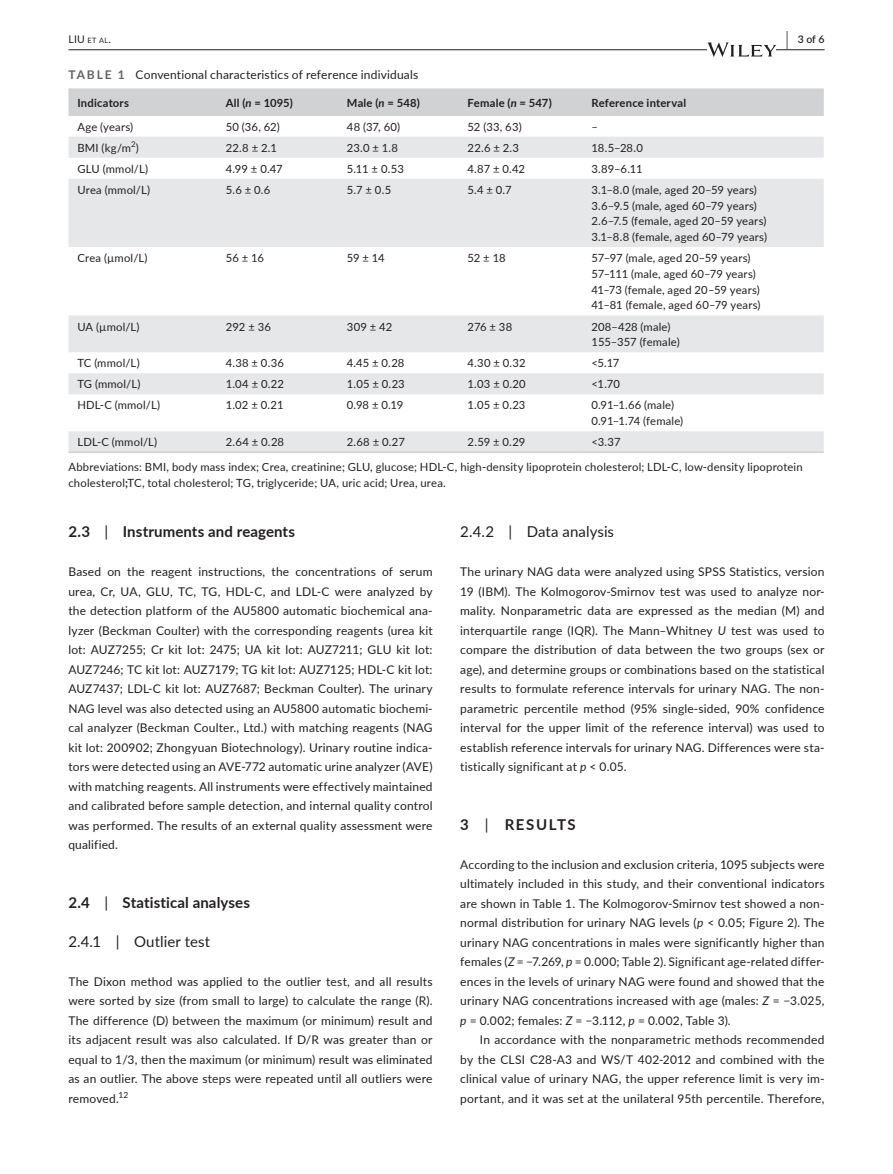
<style>
.page{position:relative;width:893px;height:1174px;background:#fff}
.page>*{position:absolute;margin:0;border:0;box-sizing:border-box;transform-origin:0 0}
.t1{font:700 15px "Lato";letter-spacing:.01em;color:#231f20}
.t2{font:15px "Lato";letter-spacing:.005em;color:#231f20}
.t3{font:700 15px "Lato";letter-spacing:.105em;color:#231f20}
.t4{font:12px/19.5px "Lato";letter-spacing:.015em;color:#231f20;text-align:justify}
.t5{font:11.25px/15.8px "Lato";letter-spacing:.015em;color:#231f20}
.t6{font:700 11.25px "Lato";letter-spacing:.02em;color:#231f20}
.t7{font:10.5px "Lato";color:#231f20}
.t8{font:600 10.5px "Lato";color:#231f20}
.t9{font:7.8px "Lato";color:#231f20}
.s1{font-size:7.35px}
.s2{font-size:19.5px}
.s3{font-weight:700;color:#636366}
.s4{font-style:italic}
.s5{font-weight:700}
.s6{font-weight:400}
</style>
<div class="page">
<hr style="left:68px;top:49px;width:756px;height:1px;background:#231f20">
<svg style="left:707px;top:42px;width:69px;height:15px"></svg>
<div style="left:68px;top:88px;width:756px;height:28px;background:#d1d2d4"></div>
<svg style="left:68px;top:137px;width:756px;height:314px;fill:#e6e7e9"></svg>
<hr style="left:68px;top:451px;width:149px;height:2px;background:#d1d2d4">
<hr style="left:217px;top:451px;width:121px;height:2px;background:#d1d2d4">
<hr style="left:338px;top:451px;width:121px;height:2px;background:#d1d2d4">
<hr style="left:459px;top:451px;width:123px;height:2px;background:#d1d2d4">
<hr style="left:582px;top:451px;width:242px;height:2px;background:#d1d2d4">
<p class="t7" style="left:68px;top:31px;width:44px">LIU <span class="s1">et al</span>.</p>
<p class="t8" style="left:786px;top:31px;width:40px"><span class="s2">|</span> 3 of 6</p>
<p class="t4" style="left:68px;top:64px;width:351px"><span class="s3">TABLE 1</span> Conventional characteristics of reference individuals</p>
<p class="t6" style="left:77px;top:94px;width:53px">Indicators</p>
<p class="t6" style="left:226px;top:94px;width:69px">All (<span class="s4">n</span> = 1095)</p>
<p class="t6" style="left:347px;top:94px;width:75px">Male (<span class="s4">n</span> = 548)</p>
<p class="t6" style="left:468px;top:94px;width:86px">Female (<span class="s4">n</span> = 547)</p>
<p class="t6" style="left:591px;top:94px;width:96px">Reference interval</p>
<p class="t5" style="left:77px;top:118px;width:57px">Age (years)</p>
<p class="t5" style="left:226px;top:118px;width:56px">50 (36, 62)</p>
<p class="t5" style="left:347px;top:118px;width:55px">48 (37, 60)</p>
<p class="t5" style="left:468px;top:118px;width:56px">52 (33, 63)</p>
<p class="t5" style="left:591px;top:118px;width:8px">–</p>
<p class="t5" style="left:77px;top:139px;width:63px">BMI (kg/m )</p>
<p class="t9" style="left:131px;top:138px;width:6px">2</p>
<p class="t5" style="left:226px;top:139px;width:53px">22.8 ± 2.1</p>
<p class="t5" style="left:347px;top:139px;width:53px">23.0 ± 1.8</p>
<p class="t5" style="left:468px;top:139px;width:53px">22.6 ± 2.3</p>
<p class="t5" style="left:591px;top:139px;width:53px">18.5–28.0</p>
<p class="t5" style="left:77px;top:160px;width:72px">GLU (mmol/L)</p>
<p class="t5" style="left:226px;top:160px;width:58px">4.99 ± 0.47</p>
<p class="t5" style="left:347px;top:160px;width:59px">5.11 ± 0.53</p>
<p class="t5" style="left:468px;top:160px;width:59px">4.87 ± 0.42</p>
<p class="t5" style="left:591px;top:160px;width:53px">3.89–6.11</p>
<p class="t5" style="left:77px;top:181px;width:74px">Urea (mmol/L)</p>
<p class="t5" style="left:226px;top:181px;width:46px">5.6 ± 0.6</p>
<p class="t5" style="left:347px;top:181px;width:46px">5.7 ± 0.5</p>
<p class="t5" style="left:468px;top:181px;width:46px">5.4 ± 0.7</p>
<p class="t5" style="left:591px;top:181px;width:177px">3.1–8.0 (male, aged 20–59 years)<br>3.6–9.5 (male, aged 60–79 years)<br>2.6–7.5 (female, aged 20–59 years)<br>3.1–8.8 (female, aged 60–79 years)</p>
<p class="t5" style="left:77px;top:250px;width:72px">Crea (µmol/L)</p>
<p class="t5" style="left:226px;top:250px;width:40px">56 ± 16</p>
<p class="t5" style="left:347px;top:250px;width:39px">59 ± 14</p>
<p class="t5" style="left:468px;top:250px;width:40px">52 ± 18</p>
<p class="t5" style="left:591px;top:250px;width:171px">57–97 (male, aged 20–59 years)<br>57–111 (male, aged 60–79 years)<br>41–73 (female, aged 20–59 years)<br>41–81 (female, aged 60–79 years)</p>
<p class="t5" style="left:77px;top:318px;width:64px">UA (µmol/L)</p>
<p class="t5" style="left:226px;top:318px;width:47px">292 ± 36</p>
<p class="t5" style="left:347px;top:318px;width:47px">309 ± 42</p>
<p class="t5" style="left:468px;top:318px;width:46px">276 ± 38</p>
<p class="t5" style="left:591px;top:318px;width:90px">208–428 (male)<br>155–357 (female)</p>
<p class="t5" style="left:77px;top:355px;width:64px">TC (mmol/L)</p>
<p class="t5" style="left:226px;top:355px;width:60px">4.38 ± 0.36</p>
<p class="t5" style="left:347px;top:355px;width:59px">4.45 ± 0.28</p>
<p class="t5" style="left:468px;top:355px;width:60px">4.30 ± 0.32</p>
<p class="t5" style="left:591px;top:355px;width:30px">&lt;5.17</p>
<p class="t5" style="left:77px;top:376px;width:64px">TG (mmol/L)</p>
<p class="t5" style="left:226px;top:376px;width:60px">1.04 ± 0.22</p>
<p class="t5" style="left:347px;top:376px;width:59px">1.05 ± 0.23</p>
<p class="t5" style="left:468px;top:376px;width:60px">1.03 ± 0.20</p>
<p class="t5" style="left:591px;top:376px;width:30px">&lt;1.70</p>
<p class="t5" style="left:77px;top:397px;width:84px">HDL-C (mmol/L)</p>
<p class="t5" style="left:226px;top:397px;width:59px">1.02 ± 0.21</p>
<p class="t5" style="left:347px;top:397px;width:58px">0.98 ± 0.19</p>
<p class="t5" style="left:468px;top:397px;width:59px">1.05 ± 0.23</p>
<p class="t5" style="left:591px;top:397px;width:93px">0.91–1.66 (male)<br>0.91–1.74 (female)</p>
<p class="t5" style="left:77px;top:434px;width:81px">LDL-C (mmol/L)</p>
<p class="t5" style="left:226px;top:434px;width:60px">2.64 ± 0.28</p>
<p class="t5" style="left:347px;top:434px;width:60px">2.68 ± 0.27</p>
<p class="t5" style="left:468px;top:434px;width:59px">2.59 ± 0.29</p>
<p class="t5" style="left:591px;top:434px;width:31px">&lt;3.37</p>
<p class="t5" style="left:68px;top:458px;width:736px">Abbreviations: BMI, body mass index; Crea, creatinine; GLU, glucose; HDL-C, high-density lipoprotein cholesterol; LDL-C, low-density lipoprotein cholesterol<span class="s5">;</span>TC, total cholesterol; TG, triglyceride; UA, uric acid; Urea, urea.</p>
<p class="t1" style="left:68px;top:521px;width:228px">2.3 <span class="s6">|</span> Instruments and reagents</p>
<p class="t4" style="left:68px;top:561px;width:366px">Based on the reagent instructions, the concentrations of serum urea, Cr, UA, GLU, TC, TG, HDL-C, and LDL-C were analyzed by the detection platform of the AU5800 automatic biochemical ana&shy;lyzer (Beckman Coulter) with the corresponding reagents (urea kit lot: AUZ7255; Cr kit lot: 2475; UA kit lot: AUZ7211; GLU kit lot:<br>AUZ7246; TC kit lot: AUZ7179; TG kit lot: AUZ7125; HDL-C kit lot:<br>AUZ7437; LDL-C kit lot: AUZ7687; Beckman Coulter). The urinary NAG level was also detected using an AU5800 automatic biochemi&shy;cal analyzer (Beckman Coulter., Ltd.) with matching reagents (NAG kit lot: 200902; Zhongyuan Biotechnology). Urinary routine indica&shy;tors were detected using an AVE-772 automatic urine analyzer (AVE) with matching reagents. All instruments were effectively maintained and calibrated before sample detection, and internal quality control was performed. The results of an external quality assessment were qualified.</p>
<p class="t1" style="left:68px;top:891px;width:183px">2.4 <span class="s6">|</span> Statistical analyses</p>
<p class="t2" style="left:68px;top:930px;width:143px">2.4.1 | Outlier test</p>
<p class="t4" style="left:68px;top:971px;width:366px">The Dixon method was applied to the outlier test, and all results were sorted by size (from small to large) to calculate the range (R).<br>The difference (D) between the maximum (or minimum) result and its adjacent result was also calculated. If D/R was greater than or equal to 1/3, then the maximum (or minimum) result was eliminated as an outlier. The above steps were repeated until all outliers were removed.<sup>12</sup></p>
<p class="t2" style="left:460px;top:521px;width:155px">2.4.2 | Data analysis</p>
<p class="t4" style="left:460px;top:561px;width:366px">The urinary NAG data were analyzed using SPSS Statistics, version 19 (IBM). The Kolmogorov-Smirnov test was used to analyze nor&shy;mality. Nonparametric data are expressed as the median (M) and interquartile range (IQR). The Mann–Whitney <span class="s4">U</span> test was used to compare the distribution of data between the two groups (sex or age), and determine groups or combinations based on the statistical results to formulate reference intervals for urinary NAG. The non&shy;parametric percentile method (95% single-sided, 90% confidence interval for the upper limit of the reference interval) was used to establish reference intervals for urinary NAG. Differences were sta&shy;tistically significant at <span class="s4">p</span> &lt; 0.05.</p>
<p class="t3" style="left:460px;top:813px;width:117px">3 <span class="s6">|</span> RESULTS</p>
<p class="t4" style="left:460px;top:854px;width:366px">According to the inclusion and exclusion criteria, 1095 subjects were ultimately included in this study, and their conventional indicators are shown in Table 1. The Kolmogorov-Smirnov test showed a non&shy;normal distribution for urinary NAG levels (<span class="s4">p</span> &lt; 0.05; Figure 2). The urinary NAG concentrations in males were significantly higher than females (<span class="s4">Z</span> = −7.269, <span class="s4">p</span> = 0.000; Table 2). Significant age-related differ&shy;ences in the levels of urinary NAG were found and showed that the urinary NAG concentrations increased with age (males: <span class="s4">Z</span> = −3.025, <span class="s4">p</span> = 0.002; females: <span class="s4">Z</span> = −3.112, <span class="s4">p</span> = 0.002, Table 3).</p>
<p class="t4" style="left:460px;top:1029px;width:366px;text-indent:20px">In accordance with the nonparametric methods recommended by the CLSI C28-A3 and WS/T 402-2012 and combined with the clinical value of urinary NAG, the upper reference limit is very im&shy;portant, and it was set at the unilateral 95th percentile. Therefore,</p>
</div>
